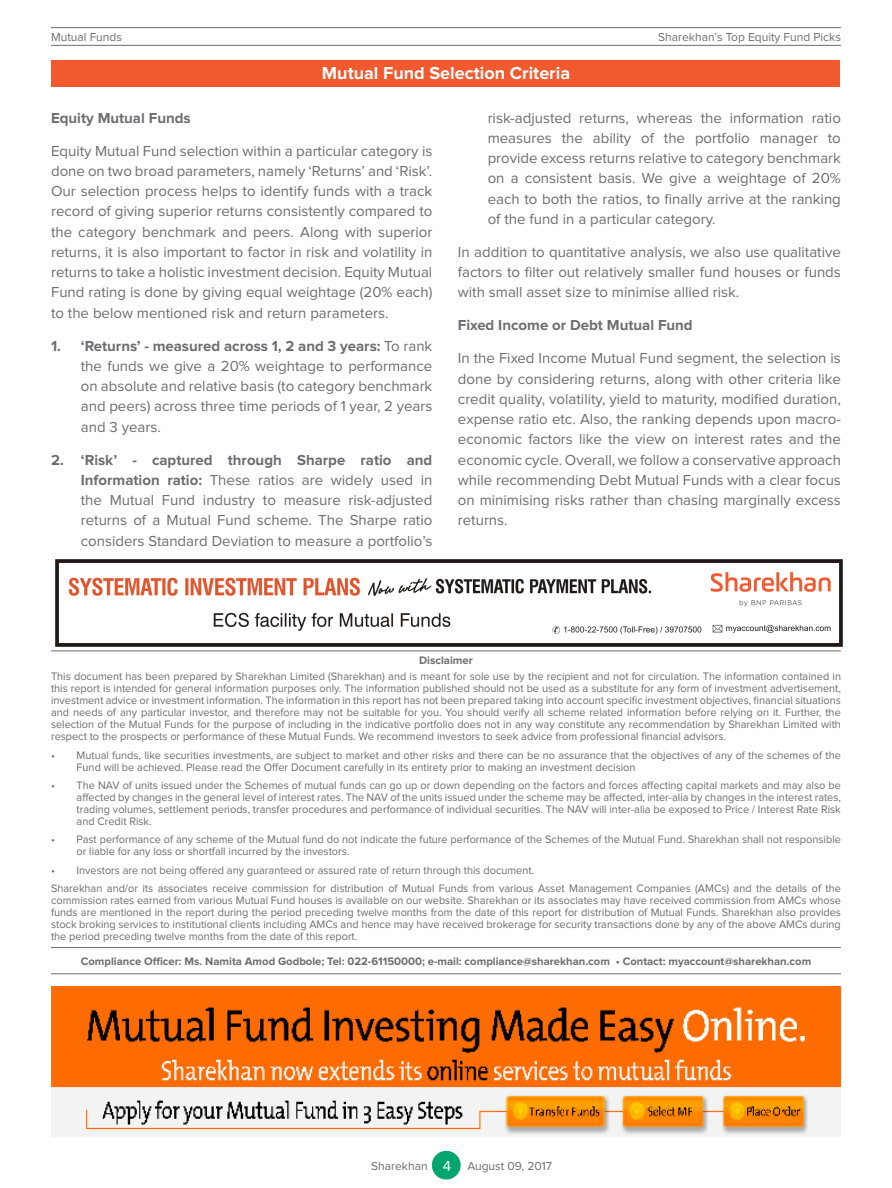
<style>
.page{position:relative;width:892px;height:1188px;background:#fff}
.page>*{position:absolute;margin:0;border:0;box-sizing:border-box;transform-origin:0 0}
.t1{font:700 18px "Proxima Nova";color:#fff}
.t2{font:15px/20.2px "Proxima Nova";color:#6c6d70;text-align:justify}
.t3{font:700 15px "Proxima Nova";color:#6c6d70}
.t4{font:12px "Proxima Nova";color:#6c6d70}
.t5{font:11.25px/12px "Proxima Nova";color:#6c6d70;text-align:justify}
.t6{font:700 11.25px "Proxima Nova";color:#6c6d70}
.s1{font-weight:700}
.s2{font-size:15px;color:#fff}
</style>
<div class="page">
<div style="left:431px;top:1151px;width:29px;height:29px;background:#00a66e;border-radius:50%"></div>
<hr style="left:51px;top:27px;width:789px;height:1px;background:#6c6d70">
<hr style="left:51px;top:45px;width:789px;height:1px;background:#6c6d70">
<div style="left:51px;top:60px;width:788px;height:27px;background:#f1592f"></div>
<img style="left:51px;top:987px;width:789px;height:150px">
<hr style="left:51px;top:651px;width:789px;height:1px;background:#6c6d70">
<hr style="left:51px;top:947px;width:789px;height:1px;background:#6c6d70">
<hr style="left:51px;top:973px;width:789px;height:1px;background:#6c6d70">
<img style="left:55px;top:559px;width:787px;height:87px">
<p class="t4" style="left:51px;top:31px;width:72px">Mutual Funds</p>
<p class="t4" style="left:658px;top:31px;width:184px">Sharekhan’s Top Equity Fund Picks</p>
<p class="t1" style="left:322px;top:65px;width:250px">Mutual Fund Selection Criteria</p>
<p class="t3" style="left:51px;top:111px;width:141px">Equity Mutual Funds</p>
<p class="t2" style="left:51px;top:141px;width:383px">Equity Mutual Fund selection within a particular category is done on two broad parameters, namely ‘Returns’ and ‘Risk’.<br>Our selection process helps to identify funds with a track record of giving superior returns consistently compared to the category benchmark and peers. Along with superior returns, it is also important to factor in risk and volatility in returns to take a holistic investment decision. Equity Mutual Fund rating is done by giving equal weightage (20% each) to the below mentioned risk and return parameters.</p>
<p class="t2" style="left:81px;top:336px;width:353px;text-indent:-30px"><span class="s1">1. ‘Returns’ - measured across 1, 2 and 3 years:</span> To rank the funds we give a 20% weightage to performance on absolute and relative basis (to category benchmark and peers) across three time periods of 1 year, 2 years and 3 years.</p>
<p class="t2" style="left:81px;top:450px;width:353px;text-indent:-30px"><span class="s1">2. ‘Risk’ - captured through Sharpe ratio and Information ratio:</span> These ratios are widely used in the Mutual Fund industry to measure risk-adjusted returns of a Mutual Fund scheme. The Sharpe ratio considers Standard Deviation to measure a portfolio’s</p>
<p class="t2" style="left:487px;top:108px;width:354px">risk-adjusted returns, whereas the information ratio measures the ability of the portfolio manager to provide excess returns relative to category benchmark on a consistent basis. We give a weightage of 20% each to both the ratios, to finally arrive at the ranking of the fund in a particular category.</p>
<p class="t2" style="left:458px;top:242px;width:384px">In addition to quantitative analysis, we also use qualitative factors to filter out relatively smaller fund houses or funds with small asset size to minimise allied risk.</p>
<p class="t3" style="left:458px;top:318px;width:236px">Fixed Income or Debt Mutual Fund</p>
<p class="t2" style="left:458px;top:349px;width:384px">In the Fixed Income Mutual Fund segment, the selection is done by considering returns, along with other criteria like credit quality, volatility, yield to maturity, modified duration, expense ratio etc. Also, the ranking depends upon macro&shy;economic factors like the view on interest rates and the economic cycle. Overall, we follow a conservative approach while recommending Debt Mutual Funds with a clear focus on minimising risks rather than chasing marginally excess returns.</p>
<p class="t6" style="left:419px;top:655px;width:55px">Disclaimer</p>
<p class="t5" style="left:51px;top:671px;width:791px">This document has been prepared by Sharekhan Limited (Sharekhan) and is meant for sole use by the recipient and not for circulation. The information contained in this report is intended for general information purposes only. The information published should not be used as a substitute for any form of investment advertisement, investment advice or investment information. The information in this report has not been prepared taking into account specific investment objectives, financial situations and needs of any particular investor, and therefore may not be suitable for you. You should verify all scheme related information before relying on it. Further, the selection of the Mutual Funds for the purpose of including in the indicative portfolio does not in any way constitute any recommendation by Sharekhan Limited with respect to the prospects or performance of these Mutual Funds. We recommend investors to seek advice from professional financial advisors.</p>
<p class="t5" style="left:77px;top:749px;width:765px;text-indent:-26px">• Mutual funds, like securities investments, are subject to market and other risks and there can be no assurance that the objectives of any of the schemes of the<br>Fund will be achieved. Please read the Offer Document carefully in its entirety prior to making an investment decision</p>
<p class="t5" style="left:77px;top:780px;width:765px;text-indent:-26px">• The NAV of units issued under the Schemes of mutual funds can go up or down depending on the factors and forces affecting capital markets and may also be affected by changes in the general level of interest rates. The NAV of the units issued under the scheme may be affected, inter-alia by changes in the interest rates, trading volumes, settlement periods, transfer procedures and performance of individual securities. The NAV will inter-alia be exposed to Price / Interest Rate Risk and Credit Risk.</p>
<p class="t5" style="left:77px;top:834px;width:765px;text-indent:-26px">• Past performance of any scheme of the Mutual fund do not indicate the future performance of the Schemes of the Mutual Fund. Sharekhan shall not responsible or liable for any loss or shortfall incurred by the investors.</p>
<p class="t5" style="left:51px;top:865px;width:484px">• Investors are not being offered any guaranteed or assured rate of return through this document.</p>
<p class="t5" style="left:51px;top:883px;width:791px">Sharekhan and/or its associates receive commission for distribution of Mutual Funds from various Asset Management Companies (AMCs) and the details of the commission rates earned from various Mutual Fund houses is available on our website. Sharekhan or its associates may have received commission from AMCs whose funds are mentioned in the report during the period preceding twelve months from the date of this report for distribution of Mutual Funds. Sharekhan also provides stock broking services to institutional clients including AMCs and hence may have received brokerage for security transactions done by any of the above AMCs during the period preceding twelve months from the date of this report.</p>
<p class="t6" style="left:81px;top:956px;width:731px">Compliance Officer: Ms. Namita Amod Godbole; Tel: 022-61150000; e-mail: compliance@sharekhan.com • Contact: myaccount@sharekhan.com</p>
<p class="t4" style="left:371px;top:1161px;width:182px">Sharekhan <span class="s2">4</span> August 09, 2017</p>
</div>
